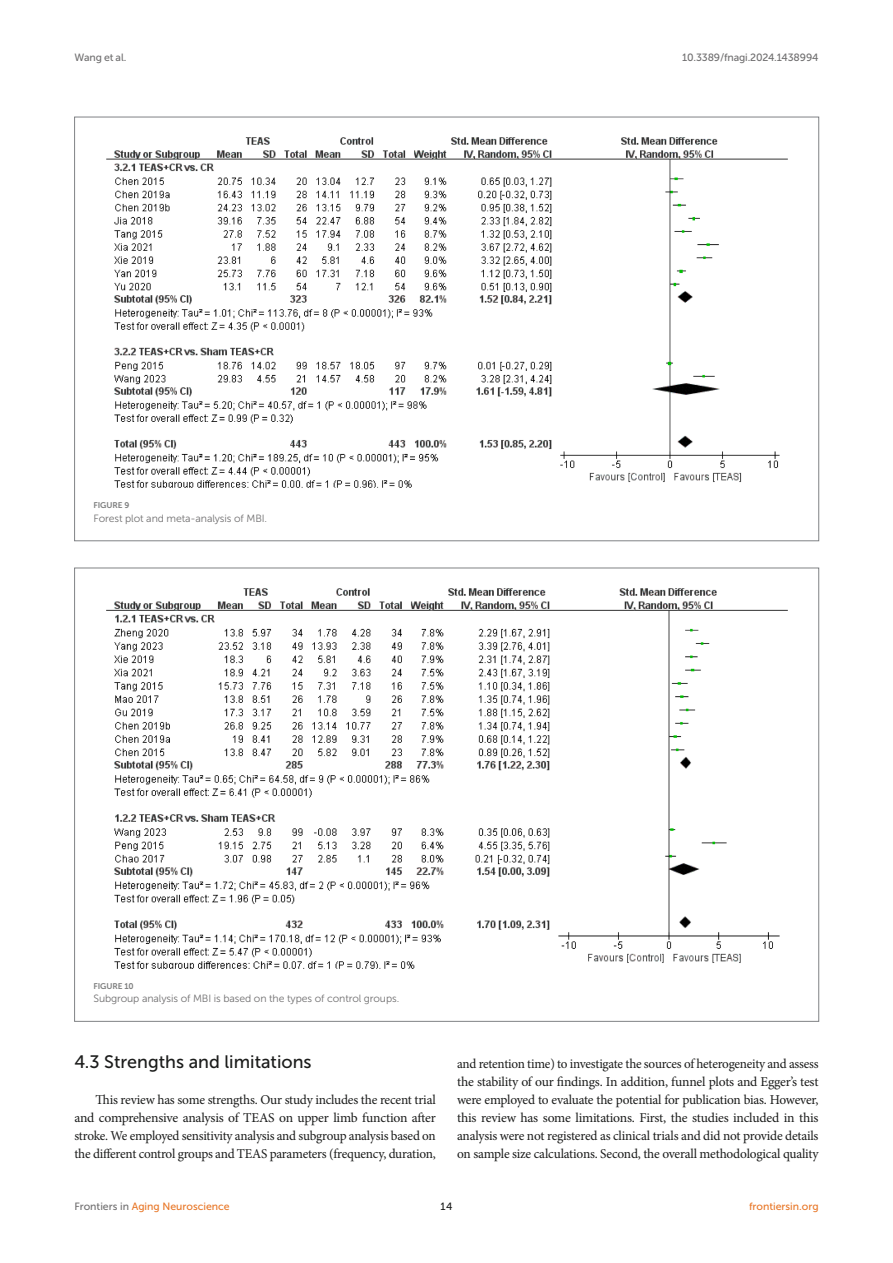
<style>
.page{position:relative;width:893px;height:1263px;background:#fff}
.page>*{position:absolute;margin:0;border:0;box-sizing:border-box;transform-origin:0 0}
.HEAD_2{font:18px "Museo Sans 500";color:#1b1c1b}
.TEXT_FLUSH{font:13.5px/18px "Minion Pro";letter-spacing:-.015em;color:#1b1c1b;text-align:justify}
.FIG_LEG{font:10.5px "Museo Sans 300";letter-spacing:-.01em;color:#706f70}
.t1{font:10.5px "Museo Sans 500";color:#e87626}
.t2{font:10.5px "Museo Sans 500";letter-spacing:-.015em;color:#706f70}
.t3{font:10.5px "Museo Sans 500";color:#1b1c1b}
.FIG_HD{font:8.25px "Museo Sans 700";letter-spacing:-.01em;color:#7e7f7f}
.s1{color:#706f70}
</style>
<div class="page">
<img style="left:106px;top:137px;width:682px;height:351px">
<img style="left:106px;top:588px;width:682px;height:381px">
<p class="t2" style="left:74px;top:51px;width:53px">Wang et al.</p>
<p class="t2" style="left:682px;top:51px;width:138px">10.3389/fnagi.2024.1438994</p>
<p class="FIG_HD" style="left:94px;top:501px;width:37px">FIGURE 9</p>
<p class="FIG_LEG" style="left:94px;top:513px;width:175px">Forest plot and meta-analysis of MBI.</p>
<p class="FIG_HD" style="left:94px;top:981px;width:42px">FIGURE 10</p>
<p class="FIG_LEG" style="left:94px;top:993px;width:307px">Subgroup analysis of MBI is based on the types of control groups.</p>
<p class="HEAD_2" style="left:74px;top:1052px;width:239px">4.3 Strengths and limitations</p>
<p class="TEXT_FLUSH" style="left:74px;top:1091px;width:363px;text-indent:21px">This review has some strengths. Our study includes the recent trial and comprehensive analysis of TEAS on upper limb function after stroke. We employed sensitivity analysis and subgroup analysis based on the different control groups and TEAS parameters (frequency, duration,</p>
<p class="TEXT_FLUSH" style="left:457px;top:1055px;width:363px">and retention time) to investigate the sources of heterogeneity and assess the stability of our findings. In addition, funnel plots and Egger’s test were employed to evaluate the potential for publication bias. However, this review has some limitations. First, the studies included in this analysis were not registered as clinical trials and did not provide details on sample size calculations. Second, the overall methodological quality</p>
<p class="t1" style="left:74px;top:1200px;width:157px"><span class="s1">Frontiers in</span> Aging Neuroscience</p>
<p class="t3" style="left:441px;top:1200px;width:13px">14</p>
<p class="t1" style="left:749px;top:1200px;width:71px">frontiersin.org</p>
</div>
